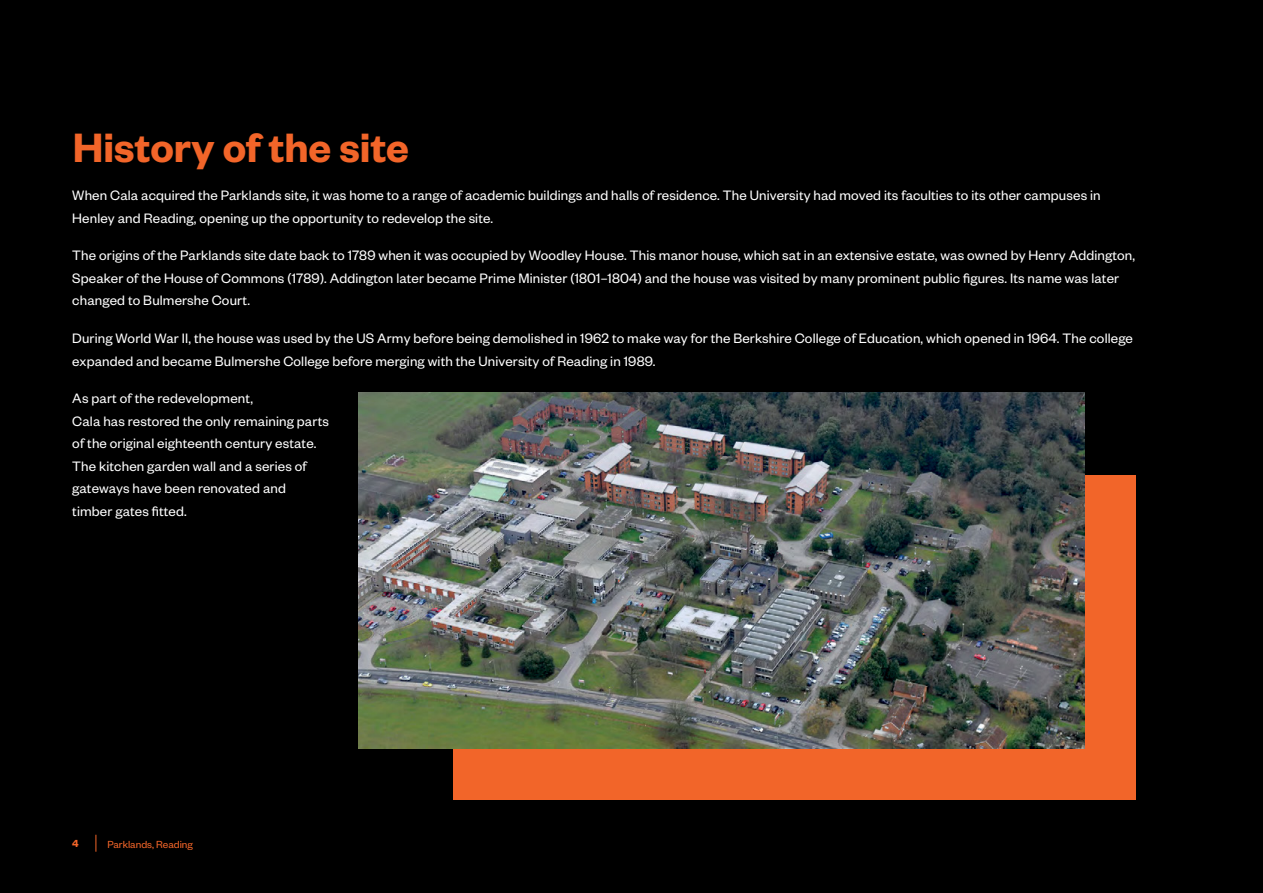
<style>
.page{position:relative;width:1263px;height:893px;background:#000}
.page>*{position:absolute;margin:0;border:0;box-sizing:border-box;transform-origin:0 0}
.t1{font:600 45px "Founders Grotesk";color:#f26529}
.t2{font:15px/22.5px "Founders Grotesk";letter-spacing:.01em;color:#fff}
.t3{font:11.25px "Founders Grotesk";color:#f26529}
.t4{font:600 11.25px "Founders Grotesk";color:#f26529}
</style>
<div class="page">
<div style="left:453px;top:475px;width:682px;height:324px;background:#f26529"></div>
<img style="left:359px;top:392px;width:725px;height:356px">
<svg style="left:96px;top:835px;width:1px;height:17px"></svg>
<h1 class="t1" style="left:73px;top:119px;width:338px">History of the site</h1>
<p class="t2" style="left:72px;top:184px;width:1030px">When Cala acquired the Parklands site, it was home to a range of academic buildings and halls of residence. The University had moved its faculties to its other campuses in<br>Henley and Reading, opening up the opportunity to redevelop the site.</p>
<p class="t2" style="left:72px;top:244px;width:1064px">The origins of the Parklands site date back to 1789 when it was occupied by Woodley House. This manor house, which sat in an extensive estate, was owned by Henry Addington,<br>Speaker of the House of Commons (1789). Addington later became Prime Minister (1801–1804) and the house was visited by many prominent public figures. Its name was later changed to Bulmershe Court.</p>
<p class="t2" style="left:72px;top:326px;width:1062px">During World War II, the house was used by the US Army before being demolished in 1962 to make way for the Berkshire College of Education, which opened in 1964. The college expanded and became Bulmershe College before merging with the University of Reading in 1989.</p>
<p class="t2" style="left:72px;top:386px;width:258px">As part of the redevelopment,<br>Cala has restored the only remaining parts of the original eighteenth century estate.<br>The kitchen garden wall and a series of gateways have been renovated and timber gates fitted.</p>
<p class="t4" style="left:72px;top:836px;width:8px">4</p>
<p class="t3" style="left:107px;top:837px;width:87px">Parklands, Reading</p>
</div>
